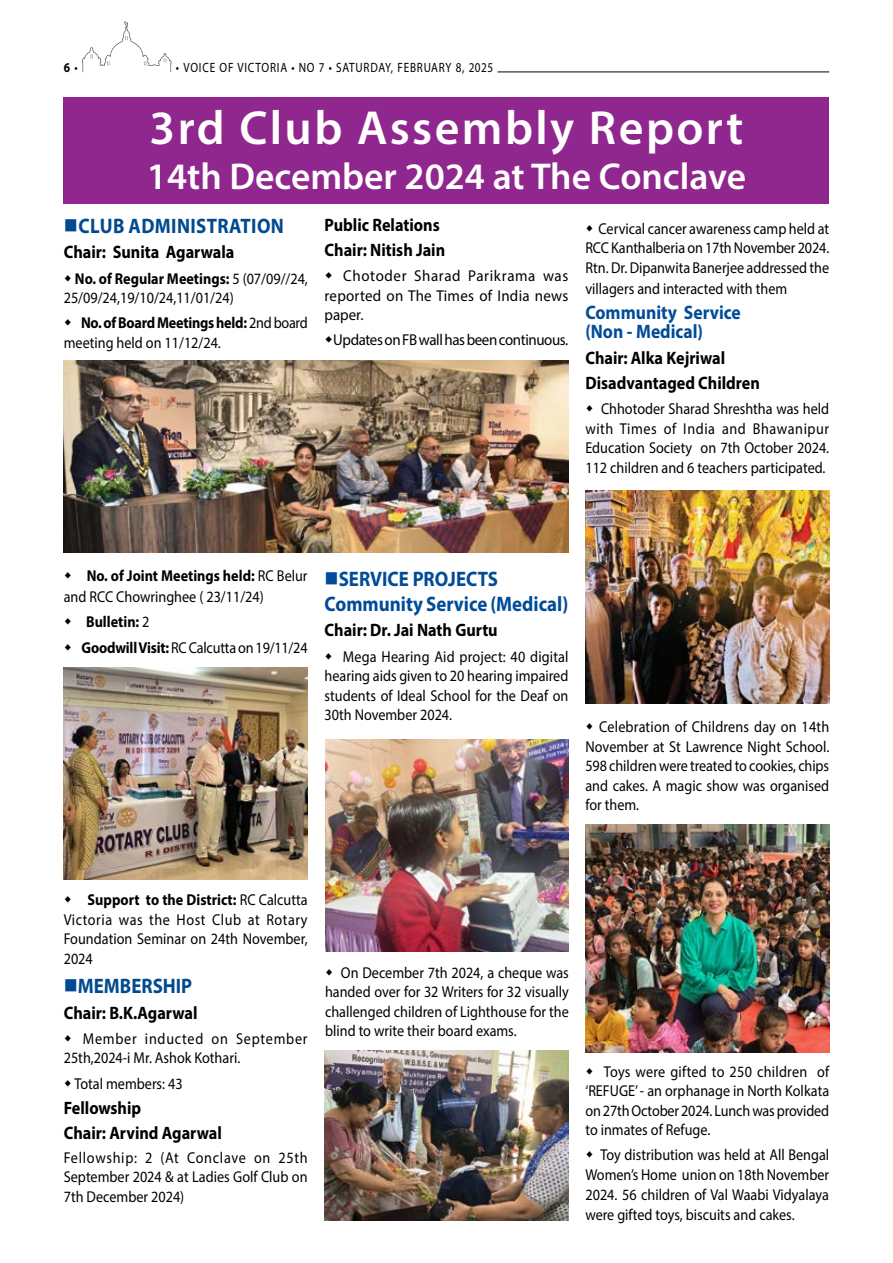
<style>
.page{position:relative;width:893px;height:1263px;background:#fff}
.page>*{position:absolute;margin:0;border:0;box-sizing:border-box;transform-origin:0 0}
.t1{font:600 48px "Myriad Pro";letter-spacing:.05em;color:#fff}
.t2{font:600 37.5px "Myriad Pro";color:#fff}
.t3{font:700 21px/25.2px "Myriad Pro";color:#004c98;scale:.9 1}
.t4{font:700 21px "Myriad Pro";color:#004a8f;scale:.9 1}
.t5{font:700 19.5px/19.5px "Myriad Pro";color:#004c98;scale:.9 1}
.t6{font:700 18px/25.2px "Myriad Pro";color:#000;scale:.9 1}
.t7{font:15.75px/19.5px "Myriad Pro";color:#000;text-align:justify;scale:.9 1}
.t8{font:15.75px/19.5px "Myriad Pro";color:#000;text-align:justify;scale:.95 1}
.t9{font:15.75px/19.5px "Myriad Pro";letter-spacing:.05em;color:#000;scale:.9 1}
.t10{font:700 15.75px/25.2px "Myriad Pro";color:#000;scale:.9 1}
.t11{font:15.75px "Myriad Pro";letter-spacing:-.025em;color:#000;scale:.95 1}
.t12{font:13.5px "Myriad Pro";letter-spacing:.07em;color:#000;scale:.85 1}
.t13{font:700 13.5px "Myriad Pro";color:#000;scale:.85 1}
.s1{font-weight:400}
.s2{font-weight:700}
</style>
<div class="page">
<svg style="left:82px;top:21px;width:90px;height:51px"></svg>
<hr style="left:497px;top:72px;width:332px;height:1px;background:#000">
<img style="left:64px;top:667px;width:244px;height:213px">
<img style="left:64px;top:360px;width:504px;height:192px">
<img style="left:326px;top:739px;width:242px;height:213px">
<img style="left:324px;top:1051px;width:245px;height:169px">
<img style="left:585px;top:491px;width:244px;height:212px">
<img style="left:585px;top:825px;width:244px;height:228px">
<div style="left:64px;top:98px;width:765px;height:106px;background:#90278f"></div>
<p class="t13" style="left:64px;top:59px;width:18px">6 <span class="s1">•</span></p>
<p class="t12" style="left:176px;top:59px;width:375px">• VOICE OF VICTORIA • No 7 • saturday, fe bruary 8, 2025</p>
<h1 class="t1" style="left:150px;top:98px;width:595px">3rd Club Assembly Report</h1>
<h2 class="t2" style="left:147px;top:153px;width:600px">14th December 2024 at The Conclave</h2>
<h3 class="t4" style="left:64px;top:212px;width:43px">■Club</h3>
<h3 class="t4" style="left:129px;top:212px;width:89px">Administrat</h3>
<h3 class="t4" style="left:251px;top:212px;width:38px">ion</h3>
<p class="t6" style="left:64px;top:239px;width:191px">Chair: Sunita Agarwala</p>
<p class="t7" style="left:64px;top:268px;width:273px;text-indent:11px"><span class="s2">No. of Regular Meetings:</span> 5 (07/09//24,<br>25/09/24,19/10/24,11/01/24)</p>
<p class="t7" style="left:64px;top:313px;width:273px;text-indent:17px"><span class="s2">No. of Board Meetings held:</span> 2nd board meeting held on 11/12/24.</p>
<p class="t6" style="left:325px;top:211px;width:135px">Public Relations<br>Chair: Nitish Jain</p>
<p class="t8" style="left:325px;top:266px;width:258px;text-indent:19px">Chotoder Sharad Parikrama was reported on The Times of India news paper.</p>
<p class="t11" style="left:333px;top:330px;width:249px">Updates on FB wall has been continuous.</p>
<p class="t7" style="left:585px;top:218px;width:272px;text-indent:13px">Cervical cancer awareness camp held at RCC Kanthalberia on 17th November 2024.<br>Rtn. Dr. Dipanwita Banerjee addressed the</p>
<p class="t7" style="left:585px;top:278px;width:226px">villagers and interacted with them</p>
<p class="t5" style="left:585px;top:302px;width:174px">Community Service (Non - Medical)</p>
<p class="t6" style="left:585px;top:344px;width:196px">Chair: Alka Kejriwal<br>Disadvantaged Children</p>
<p class="t7" style="left:585px;top:399px;width:272px;text-indent:16px">Chhotoder Sharad Shreshtha was held with Times of India and Bhawanipur Education Society on 7th October 2024.<br>112 children and 6 teachers participated.</p>
<p class="t7" style="left:64px;top:565px;width:272px;line-height:21px;text-indent:23px"><span class="s2">No. of Joint Meetings held:</span> RC Belur and RCC Chowringhee ( 23/11/24)</p>
<p class="t10" style="left:81px;top:609px;width:253px">Bulletin: <span class="s1">2<br></span>Goodwill Visit: <span class="s1">RC Calcutta on 19/11/24</span></p>
<h3 class="t3" style="left:325px;top:565px;width:272px">■SERVICE PROJECTS<br>Community Service (Medical)</h3>
<p class="t6" style="left:325px;top:617px;width:194px">Chair: Dr. Jai Nath Gurtu</p>
<p class="t7" style="left:325px;top:646px;width:273px;text-indent:18px">Mega Hearing Aid project: 40 digital hearing aids given to 20 hearing impaired students of Ideal School for the Deaf on 30th November 2024.</p>
<p class="t7" style="left:585px;top:717px;width:272px;text-indent:14px">Celebration of Childrens day on 14th November at St Lawrence Night School.<br>598 children were treated to cookies, chips and cakes. A magic show was organised for them.</p>
<p class="t7" style="left:64px;top:890px;width:272px;text-indent:24px"><span class="s2">Support to the District:</span> RC Calcutta Victoria was the Host Club at Rotary Foundation Seminar on 24th November, 2024</p>
<h3 class="t4" style="left:64px;top:972px;width:144px">■MEMBERSHIP</h3>
<p class="t6" style="left:64px;top:999px;width:150px">Chair: B.K.Agarwal</p>
<p class="t9" style="left:64px;top:1028px;width:272px;text-indent:19px">Member inducted on September<br>25th,2024-i Mr. Ashok Kothari.</p>
<p class="t7" style="left:74px;top:1073px;width:122px">Total members: 43</p>
<p class="t6" style="left:64px;top:1094px;width:177px">Fellowship<br>Chair: Arvind Agarwal</p>
<p class="t7" style="left:64px;top:1147px;width:272px">Fellowship: 2 (At Conclave on 25th September 2024 &amp; at Ladies Golf Club on 7th December 2024)</p>
<p class="t7" style="left:325px;top:962px;width:272px;text-indent:16px">On December 7th 2024, a cheque was handed over for 32 Writers for 32 visually challenged children of Lighthouse for the blind to write their board exams.</p>
<p class="t7" style="left:585px;top:1061px;width:272px;text-indent:18px">Toys were gifted to 250 children of ‘REFUGE’ - an orphanage in North Kolkata on 27th October 2024. Lunch was provided to inmates of Refuge.</p>
<p class="t7" style="left:585px;top:1144px;width:272px;line-height:20.2px;text-indent:15px">Toy distribution was held at All Bengal Women’s Home union on 18th November 2024. 56 children of Val Waabi Vidyalaya were gifted toys, biscuits and cakes.</p>
</div>
